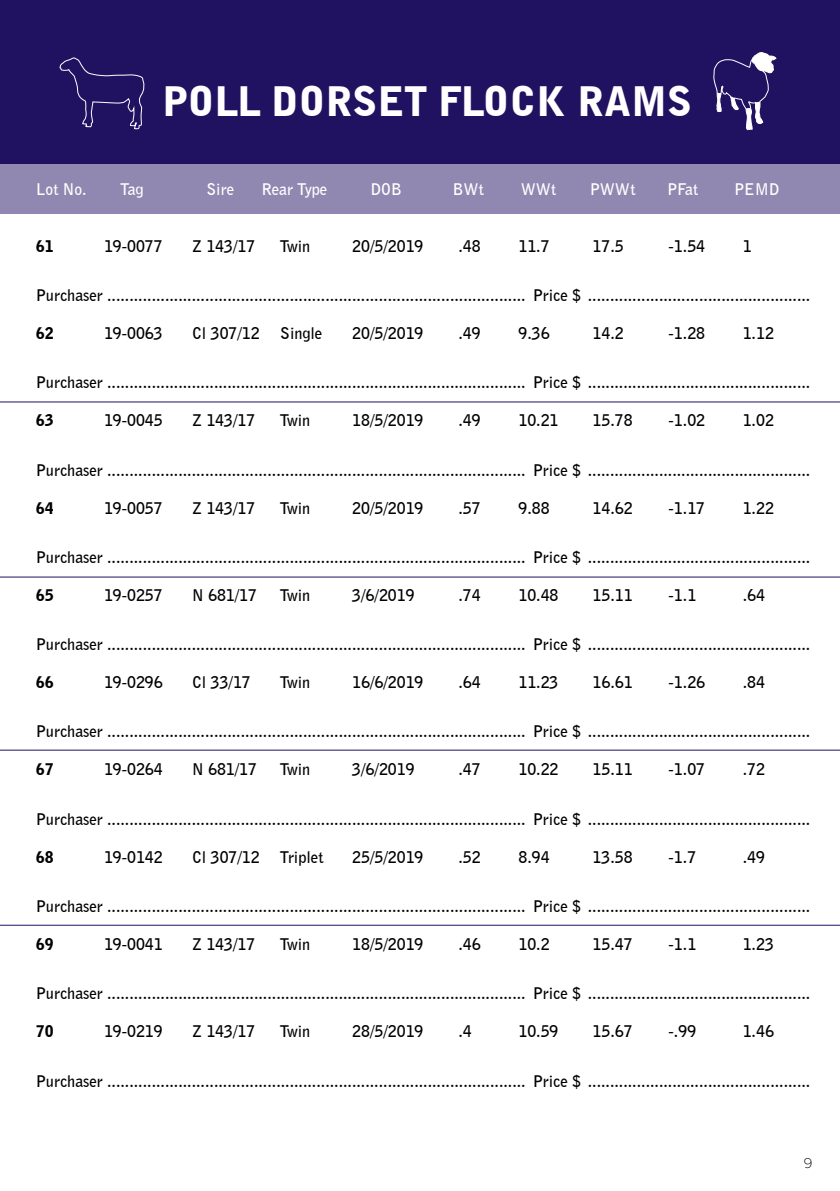
<style>
.page{position:relative;width:840px;height:1191px;background:#fff}
.page>*{position:absolute;margin:0;border:0;box-sizing:border-box;transform-origin:0 0}
.t1{font:900 40.4px "Bell Gothic BT";color:#fff}
.t2{font:700 16px "Bell Gothic BT";color:#000}
.t3{font:700 16px "Bell Gothic BT";color:#fff}
.t4{font:900 16px "Bell Gothic BT";color:#000}
.t5{font:300 14px "Filson Pro";color:#000}
</style>
<div class="page">
<div style="left:0;top:0;width:839px;height:164px;background:#211261"></div>
<div style="left:0;top:164px;width:839px;height:49px;background:#9088b0"></div>
<hr style="left:0;top:401px;width:839px;height:1px;background:#211261">
<hr style="left:0;top:749px;width:839px;height:1px;background:#211261">
<hr style="left:0;top:576px;width:839px;height:1px;background:#211261">
<hr style="left:0;top:924px;width:839px;height:1px;background:#211261">
<svg style="left:59px;top:57px;width:86px;height:73px"></svg>
<svg style="left:713px;top:52px;width:63px;height:79px"></svg>
<h1 class="t1" style="left:162px;top:76px;width:530px">POLL DORSET FLOCK RAMS</h1>
<p class="t3" style="left:36px;top:178px;width:52px">Lot No.</p>
<p class="t3" style="left:120px;top:178px;width:25px">Tag</p>
<p class="t3" style="left:206px;top:178px;width:29px">Sire</p>
<p class="t3" style="left:261px;top:178px;width:67px">Rear Type</p>
<p class="t3" style="left:370px;top:178px;width:32px">DOB</p>
<p class="t3" style="left:452px;top:178px;width:32px">BWt</p>
<p class="t3" style="left:520px;top:178px;width:37px">WWt</p>
<p class="t3" style="left:589px;top:178px;width:47px">PWWt</p>
<p class="t3" style="left:666px;top:178px;width:33px">PFat</p>
<p class="t3" style="left:733px;top:178px;width:47px">PEMD</p>
<p class="t4" style="left:36px;top:236px;width:19px">61</p>
<p class="t2" style="left:104px;top:235px;width:60px">19-0077</p>
<p class="t2" style="left:192px;top:235px;width:65px">Z 143/17</p>
<p class="t2" style="left:280px;top:235px;width:31px">Twin</p>
<p class="t2" style="left:352px;top:235px;width:73px">20/5/2019</p>
<p class="t2" style="left:458px;top:235px;width:24px">.48</p>
<p class="t2" style="left:518px;top:235px;width:33px">11.7</p>
<p class="t2" style="left:592px;top:235px;width:33px">17.5</p>
<p class="t2" style="left:668px;top:235px;width:38px">-1.54</p>
<p class="t2" style="left:742px;top:235px;width:10px">1</p>
<p class="t2" style="left:36px;top:285px;width:775px">Purchaser .............................................................................................. Price $ ..................................................</p>
<p class="t4" style="left:36px;top:323px;width:19px">62</p>
<p class="t2" style="left:104px;top:323px;width:60px">19-0063</p>
<p class="t2" style="left:192px;top:323px;width:69px">Cl 307/12</p>
<p class="t2" style="left:280px;top:323px;width:43px">Single</p>
<p class="t2" style="left:352px;top:323px;width:73px">20/5/2019</p>
<p class="t2" style="left:458px;top:323px;width:24px">.49</p>
<p class="t2" style="left:518px;top:323px;width:33px">9.36</p>
<p class="t2" style="left:592px;top:323px;width:33px">14.2</p>
<p class="t2" style="left:668px;top:323px;width:38px">-1.28</p>
<p class="t2" style="left:742px;top:323px;width:33px">1.12</p>
<p class="t2" style="left:36px;top:372px;width:775px">Purchaser .............................................................................................. Price $ ..................................................</p>
<p class="t4" style="left:36px;top:410px;width:19px">63</p>
<p class="t2" style="left:104px;top:410px;width:60px">19-0045</p>
<p class="t2" style="left:192px;top:410px;width:65px">Z 143/17</p>
<p class="t2" style="left:280px;top:410px;width:31px">Twin</p>
<p class="t2" style="left:352px;top:410px;width:73px">18/5/2019</p>
<p class="t2" style="left:458px;top:410px;width:24px">.49</p>
<p class="t2" style="left:518px;top:410px;width:42px">10.21</p>
<p class="t2" style="left:592px;top:410px;width:42px">15.78</p>
<p class="t2" style="left:668px;top:410px;width:38px">-1.02</p>
<p class="t2" style="left:742px;top:410px;width:33px">1.02</p>
<p class="t2" style="left:36px;top:459px;width:775px">Purchaser .............................................................................................. Price $ ..................................................</p>
<p class="t4" style="left:36px;top:498px;width:19px">64</p>
<p class="t2" style="left:104px;top:497px;width:60px">19-0057</p>
<p class="t2" style="left:192px;top:497px;width:65px">Z 143/17</p>
<p class="t2" style="left:280px;top:497px;width:31px">Twin</p>
<p class="t2" style="left:352px;top:497px;width:73px">20/5/2019</p>
<p class="t2" style="left:458px;top:497px;width:24px">.57</p>
<p class="t2" style="left:518px;top:497px;width:33px">9.88</p>
<p class="t2" style="left:592px;top:497px;width:42px">14.62</p>
<p class="t2" style="left:668px;top:497px;width:38px">-1.17</p>
<p class="t2" style="left:742px;top:497px;width:33px">1.22</p>
<p class="t2" style="left:36px;top:546px;width:775px">Purchaser .............................................................................................. Price $ ..................................................</p>
<p class="t4" style="left:36px;top:585px;width:19px">65</p>
<p class="t2" style="left:104px;top:584px;width:60px">19-0257</p>
<p class="t2" style="left:192px;top:584px;width:66px">N 681/17</p>
<p class="t2" style="left:280px;top:584px;width:31px">Twin</p>
<p class="t2" style="left:352px;top:584px;width:64px">3/6/2019</p>
<p class="t2" style="left:458px;top:584px;width:24px">.74</p>
<p class="t2" style="left:518px;top:584px;width:42px">10.48</p>
<p class="t2" style="left:592px;top:584px;width:42px">15.11</p>
<p class="t2" style="left:668px;top:584px;width:29px">-1.1</p>
<p class="t2" style="left:742px;top:584px;width:24px">.64</p>
<p class="t2" style="left:36px;top:634px;width:775px">Purchaser .............................................................................................. Price $ ..................................................</p>
<p class="t4" style="left:36px;top:672px;width:19px">66</p>
<p class="t2" style="left:104px;top:672px;width:60px">19-0296</p>
<p class="t2" style="left:192px;top:672px;width:60px">Cl 33/17</p>
<p class="t2" style="left:280px;top:672px;width:31px">Twin</p>
<p class="t2" style="left:352px;top:672px;width:73px">16/6/2019</p>
<p class="t2" style="left:458px;top:672px;width:24px">.64</p>
<p class="t2" style="left:518px;top:672px;width:42px">11.23</p>
<p class="t2" style="left:592px;top:672px;width:42px">16.61</p>
<p class="t2" style="left:668px;top:672px;width:38px">-1.26</p>
<p class="t2" style="left:742px;top:672px;width:24px">.84</p>
<p class="t2" style="left:36px;top:721px;width:775px">Purchaser .............................................................................................. Price $ ..................................................</p>
<p class="t4" style="left:36px;top:759px;width:19px">67</p>
<p class="t2" style="left:104px;top:759px;width:60px">19-0264</p>
<p class="t2" style="left:192px;top:759px;width:66px">N 681/17</p>
<p class="t2" style="left:280px;top:759px;width:31px">Twin</p>
<p class="t2" style="left:352px;top:759px;width:64px">3/6/2019</p>
<p class="t2" style="left:458px;top:759px;width:24px">.47</p>
<p class="t2" style="left:518px;top:759px;width:42px">10.22</p>
<p class="t2" style="left:592px;top:759px;width:42px">15.11</p>
<p class="t2" style="left:668px;top:759px;width:38px">-1.07</p>
<p class="t2" style="left:742px;top:759px;width:24px">.72</p>
<p class="t2" style="left:36px;top:808px;width:775px">Purchaser .............................................................................................. Price $ ..................................................</p>
<p class="t4" style="left:36px;top:847px;width:19px">68</p>
<p class="t2" style="left:104px;top:846px;width:60px">19-0142</p>
<p class="t2" style="left:192px;top:846px;width:69px">Cl 307/12</p>
<p class="t2" style="left:280px;top:846px;width:45px">Triplet</p>
<p class="t2" style="left:352px;top:846px;width:73px">25/5/2019</p>
<p class="t2" style="left:458px;top:846px;width:24px">.52</p>
<p class="t2" style="left:518px;top:846px;width:33px">8.94</p>
<p class="t2" style="left:592px;top:846px;width:42px">13.58</p>
<p class="t2" style="left:668px;top:846px;width:29px">-1.7</p>
<p class="t2" style="left:742px;top:846px;width:24px">.49</p>
<p class="t2" style="left:36px;top:895px;width:775px">Purchaser .............................................................................................. Price $ ..................................................</p>
<p class="t4" style="left:36px;top:934px;width:19px">69</p>
<p class="t2" style="left:104px;top:933px;width:60px">19-0041</p>
<p class="t2" style="left:192px;top:933px;width:65px">Z 143/17</p>
<p class="t2" style="left:280px;top:933px;width:31px">Twin</p>
<p class="t2" style="left:352px;top:933px;width:73px">18/5/2019</p>
<p class="t2" style="left:458px;top:933px;width:24px">.46</p>
<p class="t2" style="left:518px;top:933px;width:33px">10.2</p>
<p class="t2" style="left:592px;top:933px;width:42px">15.47</p>
<p class="t2" style="left:668px;top:933px;width:29px">-1.1</p>
<p class="t2" style="left:742px;top:933px;width:33px">1.23</p>
<p class="t2" style="left:36px;top:983px;width:775px">Purchaser .............................................................................................. Price $ ..................................................</p>
<p class="t4" style="left:36px;top:1021px;width:19px">70</p>
<p class="t2" style="left:104px;top:1021px;width:60px">19-0219</p>
<p class="t2" style="left:192px;top:1021px;width:65px">Z 143/17</p>
<p class="t2" style="left:280px;top:1021px;width:31px">Twin</p>
<p class="t2" style="left:352px;top:1021px;width:73px">28/5/2019</p>
<p class="t2" style="left:458px;top:1021px;width:15px">.4</p>
<p class="t2" style="left:518px;top:1021px;width:42px">10.59</p>
<p class="t2" style="left:592px;top:1021px;width:42px">15.67</p>
<p class="t2" style="left:668px;top:1021px;width:29px">-.99</p>
<p class="t2" style="left:742px;top:1021px;width:33px">1.46</p>
<p class="t2" style="left:36px;top:1070px;width:775px">Purchaser .............................................................................................. Price $ ..................................................</p>
<p class="t5" style="left:803px;top:1154px;width:10px">9</p>
</div>
